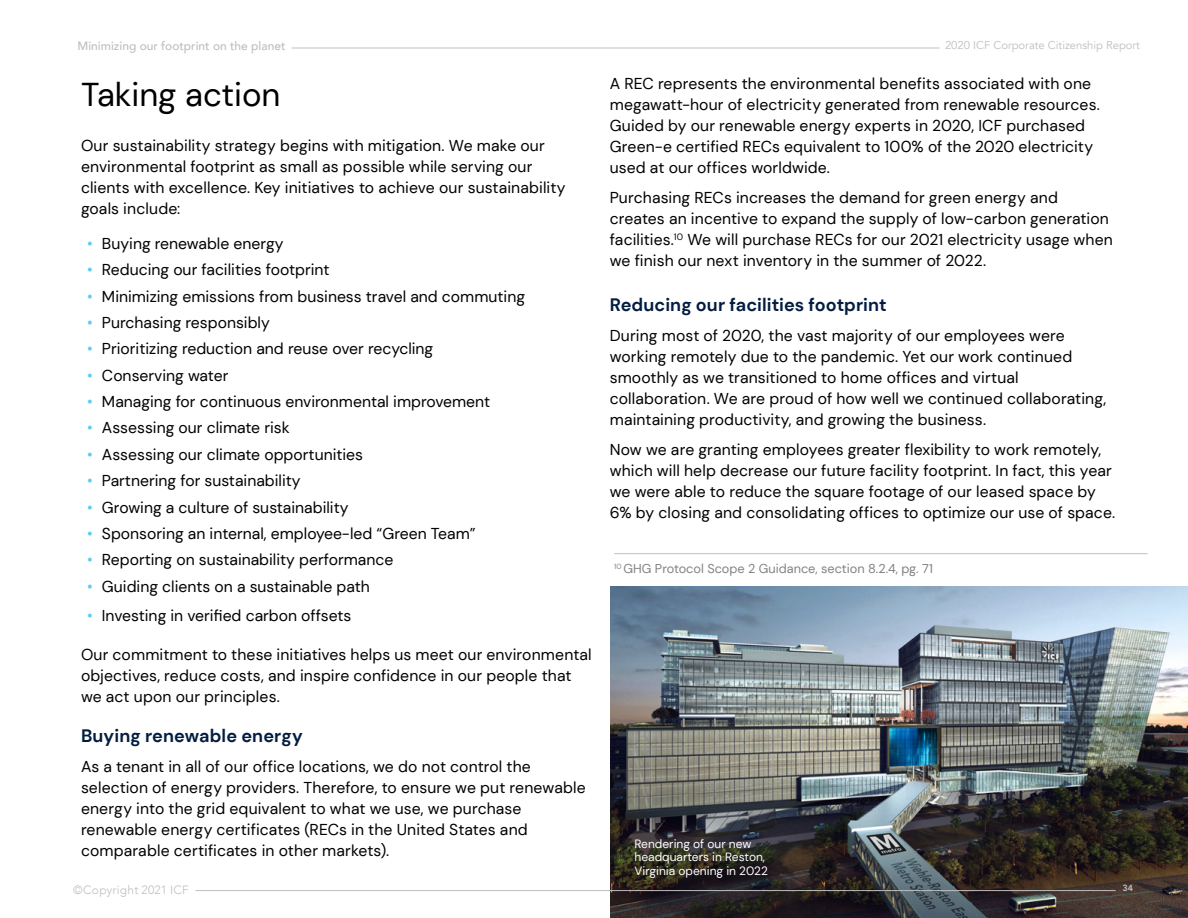
<style>
.page{position:relative;width:1188px;height:918px;background:#fff}
.page>*{position:absolute;margin:0;border:0;box-sizing:border-box;transform-origin:0 0}
.t1{font:33px "DM Sans";color:#000}
.t2{font:700 18px "DM Sans";letter-spacing:.005em;color:#031d40}
.t3{font:15.75px/21px "DM Sans";color:#000}
.t4{font:12.75px "DM Sans";color:#808285}
.t5{font:12px/13.5px "DM Sans";color:#fff}
.t6{font:500 12px "Avenir";color:#bcbec0}
.t7{font:300 12px "Avenir";letter-spacing:.02em;color:#bcbec0}
.t8{font:11.25px "Avenir";color:#bcbec0}
.t9{font:800 9px "Avenir";color:#bcbec0}
.s1{color:#5cccf5}
</style>
<div class="page">
<hr style="left:292px;top:48px;width:648px;height:1px;background:#bcbec0">
<hr style="left:195px;top:890px;width:921px;height:1px;background:#bcbec0">
<img style="left:610px;top:586px;width:578px;height:332px">
<hr style="left:614px;top:553px;width:534px;height:1px;background:#bcbec0">
<hr style="left:610px;top:890px;width:506px;height:1px;background:#bcbec0">
<p class="t6" style="left:78px;top:35px;width:210px">Minimizing our footprint on the planet</p>
<p class="t8" style="left:945px;top:38px;width:197px">2020 ICF Corporate Citizenship Report</p>
<h1 class="t1" style="left:81px;top:74px;width:201px">Taking action</h1>
<p class="t3" style="left:81px;top:135px;width:486px">Our sustainability strategy begins with mitigation. We make our environmental footprint as small as possible while serving our clients with excellence. Key initiatives to achieve our sustainability goals include:</p>
<p class="t3" style="left:87px;top:233px;width:198px"><span class="s1">•</span> Buying renewable energy</p>
<p class="t3" style="left:87px;top:259px;width:244px"><span class="s1">•</span> Reducing our facilities footprint</p>
<p class="t3" style="left:87px;top:285px;width:440px"><span class="s1">•</span> Minimizing emissions from business travel and commuting</p>
<p class="t3" style="left:87px;top:312px;width:184px"><span class="s1">•</span> Purchasing responsibly</p>
<p class="t3" style="left:87px;top:338px;width:348px"><span class="s1">•</span> Prioritizing reduction and reuse over recycling</p>
<p class="t3" style="left:87px;top:365px;width:143px"><span class="s1">•</span> Conserving water</p>
<p class="t3" style="left:87px;top:391px;width:405px"><span class="s1">•</span> Managing for continuous environmental improvement</p>
<p class="t3" style="left:87px;top:417px;width:204px"><span class="s1">•</span> Assessing our climate risk</p>
<p class="t3" style="left:87px;top:444px;width:278px"><span class="s1">•</span> Assessing our climate opportunities</p>
<p class="t3" style="left:87px;top:470px;width:215px"><span class="s1">•</span> Partnering for sustainability</p>
<p class="t3" style="left:87px;top:497px;width:263px"><span class="s1">•</span> Growing a culture of sustainability</p>
<p class="t3" style="left:87px;top:523px;width:390px"><span class="s1">•</span> Sponsoring an internal, employee-led “Green Team”</p>
<p class="t3" style="left:87px;top:549px;width:308px"><span class="s1">•</span> Reporting on sustainability performance</p>
<p class="t3" style="left:87px;top:576px;width:284px"><span class="s1">•</span> Guiding clients on a sustainable path</p>
<p class="t3" style="left:87px;top:605px;width:266px"><span class="s1">•</span> Investing in verified carbon offsets</p>
<p class="t3" style="left:81px;top:644px;width:512px">Our commitment to these initiatives helps us meet our environmental objectives, reduce costs, and inspire confidence in our people that we act upon our principles.</p>
<p class="t2" style="left:81px;top:724px;width:223px">Buying renewable energy</p>
<p class="t3" style="left:81px;top:756px;width:506px">As a tenant in all of our office locations, we do not control the selection of energy providers. Therefore, to ensure we put renewable energy into the grid equivalent to what we use, we purchase renewable energy certificates (RECs in the United States and comparable certificates in other markets).</p>
<p class="t7" style="left:73px;top:883px;width:117px">©Copyright 2021 ICF</p>
<p class="t3" style="left:610px;top:73px;width:492px">A REC represents the environmental benefits associated with one megawatt-hour of electricity generated from renewable resources.<br>Guided by our renewable energy experts in 2020, ICF purchased Green-e certified RECs equivalent to 100% of the 2020 electricity used at our offices worldwide.</p>
<p class="t3" style="left:610px;top:187px;width:505px">Purchasing RECs increases the demand for green energy and creates an incentive to expand the supply of low-carbon generation facilities.<sup>10</sup> We will purchase RECs for our 2021 electricity usage when we finish our next inventory in the summer of 2022.</p>
<p class="t2" style="left:610px;top:294px;width:279px">Reducing our facilities footprint</p>
<p class="t3" style="left:610px;top:325px;width:498px">During most of 2020, the vast majority of our employees were working remotely due to the pandemic. Yet our work continued smoothly as we transitioned to home offices and virtual collaboration. We are proud of how well we continued collaborating, maintaining productivity, and growing the business.</p>
<p class="t3" style="left:610px;top:439px;width:507px">Now we are granting employees greater flexibility to work remotely, which will help decrease our future facility footprint. In fact, this year we were able to reduce the square footage of our leased space by 6% by closing and consolidating offices to optimize our use of space.</p>
<p class="t4" style="left:614px;top:561px;width:320px"><sup>10</sup> GHG Protocol Scope 2 Guidance, section 8.2.4, pg. 71</p>
<p class="t5" style="left:634px;top:837px;width:135px">Rendering of our new headquarters in Reston,<br>Virginia opening in 2022</p>
<p class="t9" style="left:1122px;top:881px;width:12px">34</p>
</div>
